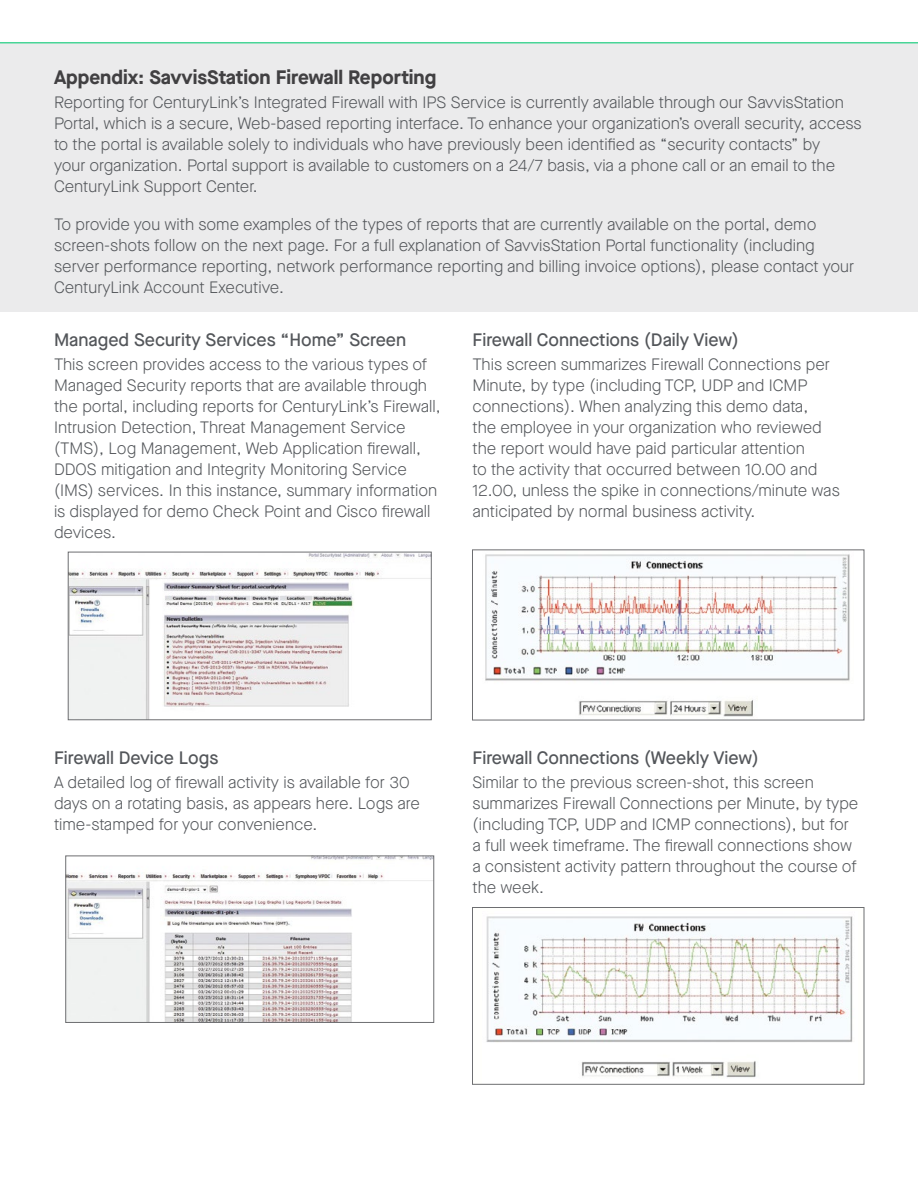
<style>
.page{position:relative;width:918px;height:1188px;background:#fff}
.page>*{position:absolute;margin:0;border:0;box-sizing:border-box;transform-origin:0 0}
.t1{font:700 19.5px "Maison Neue";color:#414042}
.t2{font:500 18px "Maison Neue";color:#53565a}
.t3{font:300 16.5px/21px "Maison Neue";color:#53565a}
</style>
<div class="page">
<div style="left:0;top:44px;width:918px;height:268px;background:#ebebec"></div>
<hr style="left:0;top:42px;width:918px;height:1px;background:#48d597">
<img style="left:70px;top:554px;width:360px;height:164px">
<div style="left:68px;top:552px;width:364px;height:168px;border:1px solid #6d6e71"></div>
<img style="left:485px;top:554px;width:365px;height:163px">
<img style="left:67px;top:858px;width:365px;height:163px">
<div style="left:65px;top:856px;width:369px;height:167px;border:1px solid #6d6e71"></div>
<img style="left:486px;top:916px;width:367px;height:162px">
<div style="left:472px;top:907px;width:392px;height:178px;border:1px solid #6d6e71"></div>
<p class="t1" style="left:54px;top:63px;width:384px">Appendix: SavvisStation Firewall Reporting</p>
<p class="t3" style="left:54px;top:92px;width:809px">Reporting for CenturyLink’s Integrated Firewall with IPS Service is currently available through our SavvisStation Portal, which is a secure, Web-based reporting interface. To enhance your organization’s overall security, access to the portal is available solely to individuals who have previously been identified as “security contacts” by<br>your organization. Portal support is available to customers on a 24/7 basis, via a phone call or an email to the CenturyLink Support Center.</p>
<p class="t3" style="left:54px;top:213px;width:802px">To provide you with some examples of the types of reports that are currently available on the portal, demo screen-shots follow on the next page. For a full explanation of SavvisStation Portal functionality (including server performance reporting, network performance reporting and billing invoice options), please contact your CenturyLink Account Executive.</p>
<p class="t2" style="left:54px;top:327px;width:354px">Managed Security Services “Home” Screen</p>
<p class="t3" style="left:54px;top:354px;width:388px">This screen provides access to the various types of Managed Security reports that are available through the portal, including reports for CenturyLink’s Firewall, Intrusion Detection, Threat Management Service (TMS), Log Management, Web Application firewall, DDOS mitigation and Integrity Monitoring Service (IMS) services. In this instance, summary information is displayed for demo Check Point and Cisco firewall devices.</p>
<p class="t2" style="left:472px;top:327px;width:268px">Firewall Connections (Daily View)</p>
<p class="t3" style="left:472px;top:354px;width:369px">This screen summarizes Firewall Connections per Minute, by type (including TCP, UDP and ICMP connections). When analyzing this demo data,<br>the employee in your organization who reviewed the report would have paid particular attention<br>to the activity that occurred between 10.00 and 12.00, unless the spike in connections/minute was anticipated by normal business activity.</p>
<p class="t2" style="left:54px;top:746px;width:166px">Firewall Device Logs</p>
<p class="t3" style="left:54px;top:772px;width:367px">A detailed log of firewall activity is available for 30 days on a rotating basis, as appears here. Logs are time-stamped for your convenience.</p>
<p class="t2" style="left:472px;top:746px;width:288px">Firewall Connections (Weekly View)</p>
<p class="t3" style="left:472px;top:772px;width:387px">Similar to the previous screen-shot, this screen summarizes Firewall Connections per Minute, by type (including TCP, UDP and ICMP connections), but for a full week timeframe. The firewall connections show a consistent activity pattern throughout the course of the week.</p>
</div>
